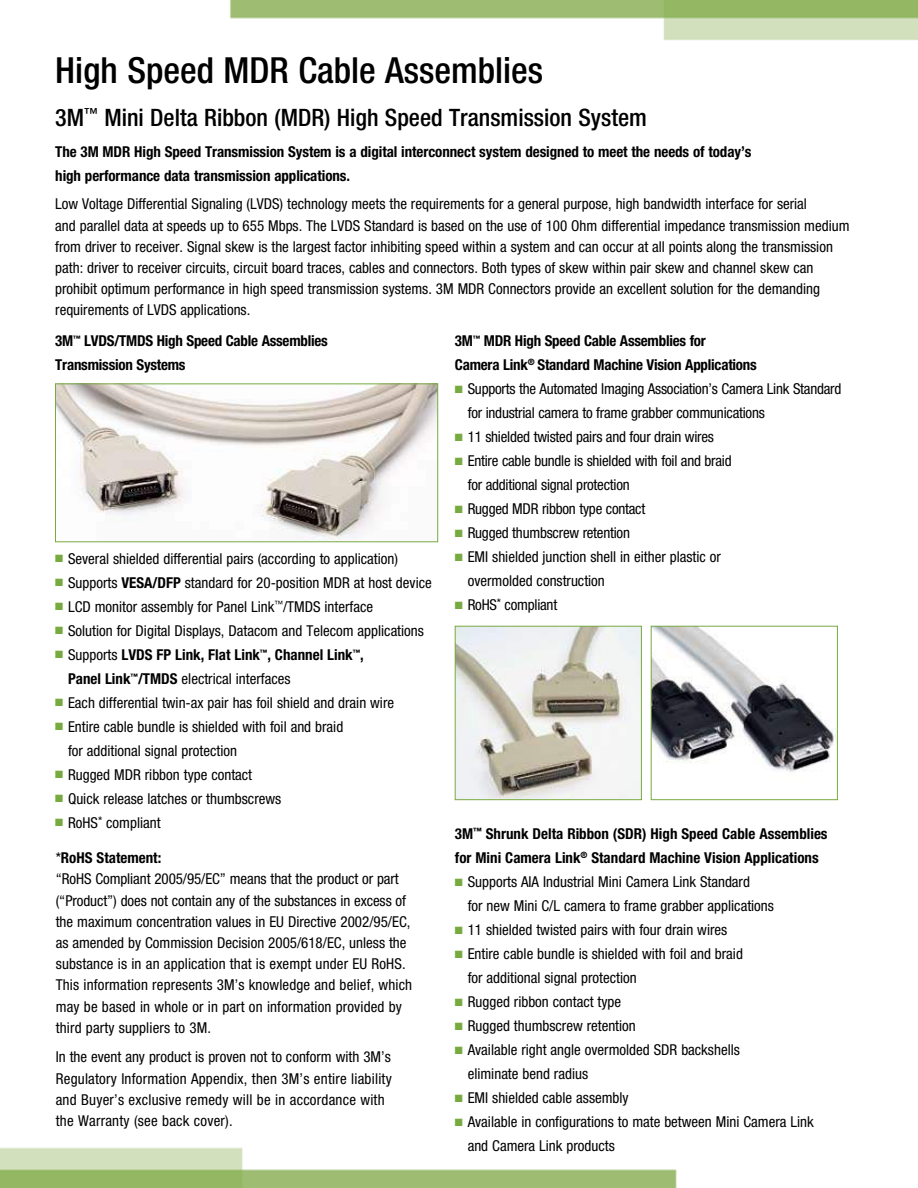
<style>
.page{position:relative;width:918px;height:1188px;background:#fff}
.page>*{position:absolute;margin:0;border:0;box-sizing:border-box;transform-origin:0 0}
.t1{font:500 condensed 36px "Helvetica Neue";color:#000}
.t2{font:500 condensed 24px "Helvetica Neue";color:#000}
.t3{font:condensed 15px/21.1px "Helvetica Neue";color:#000}
.t4{font:700 condensed 15px/24px "Helvetica Neue";letter-spacing:-.005em;color:#000}
.s1{color:#78aa42}
.s2{font-weight:700}
.s3{font-weight:400}
</style>
<div class="page">
<img style="left:230px;top:0;width:688px;height:41px">
<img style="left:0;top:1147px;width:677px;height:41px">
<img style="left:653px;top:628px;width:183px;height:144px">
<div style="left:651px;top:626px;width:187px;height:174px;border:1px solid #78aa42"></div>
<img style="left:457px;top:628px;width:183px;height:170px">
<div style="left:455px;top:626px;width:187px;height:174px;border:1px solid #78aa42"></div>
<img style="left:57px;top:386px;width:379px;height:153px">
<div style="left:55px;top:384px;width:383px;height:158px;border:1px solid #78aa42"></div>
<h1 class="t1" style="left:55px;top:57px;width:489px">High Speed MDR Cable Assemblies</h1>
<h2 class="t2" style="left:55px;top:108px;width:593px">3M<sup>™</sup> Mini Delta Ribbon (MDR) High Speed Transmission System</h2>
<p class="t4" style="left:55px;top:141px;width:698px">The 3M MDR High Speed Transmission System is a digital interconnect system designed to meet the needs of today’s high performance data transmission applications.</p>
<p class="t3" style="left:55px;top:194px;width:796px">Low Voltage Differential Signaling (LVDS) technology meets the requirements for a general purpose, high bandwidth interface for serial<br>and parallel data at speeds up to 655 Mbps. The LVDS Standard is based on the use of 100 Ohm differential impedance transmission medium from driver to receiver. Signal skew is the largest factor inhibiting speed within a system and can occur at all points along the transmission path: driver to receiver circuits, circuit board traces, cables and connectors. Both types of skew within pair skew and channel skew can prohibit optimum performance in high speed transmission systems. 3M MDR Connectors provide an excellent solution for the demanding requirements of LVDS applications.</p>
<p class="t4" style="left:455px;top:330px;width:303px">3M<sup>™</sup> MDR High Speed Cable Assemblies for<br>Camera Link<sup>®</sup> Standard Machine Vision Applications</p>
<p class="t3" style="left:468px;top:378px;width:375px;line-height:24px;text-indent:-13px"><span class="s1">■</span> Supports the Automated Imaging Association’s Camera Link Standard for industrial camera to frame grabber communications</p>
<p class="t3" style="left:455px;top:427px;width:261px"><span class="s1">■</span> 11 shielded twisted pairs and four drain wires</p>
<p class="t3" style="left:468px;top:450px;width:265px;line-height:24px;text-indent:-13px"><span class="s1">■</span> Entire cable bundle is shielded with foil and braid for additional signal protection</p>
<p class="t3" style="left:455px;top:499px;width:192px"><span class="s1">■</span> Rugged MDR ribbon type contact</p>
<p class="t3" style="left:455px;top:523px;width:177px"><span class="s1">■</span> Rugged thumbscrew retention</p>
<p class="t3" style="left:468px;top:546px;width:255px;line-height:24px;text-indent:-13px"><span class="s1">■</span> EMI shielded junction shell in either plastic or overmolded construction</p>
<p class="t3" style="left:455px;top:595px;width:104px"><span class="s1">■</span> RoHS<sup>*</sup> compliant</p>
<p class="t4" style="left:55px;top:330px;width:274px">3M<sup>™</sup> LVDS/TMDS High Speed Cable Assemblies<br>Transmission Systems</p>
<p class="t3" style="left:55px;top:549px;width:344px"><span class="s1">■</span> Several shielded differential pairs (according to application)</p>
<p class="t3" style="left:55px;top:573px;width:378px"><span class="s1">■</span> Supports <span class="s2">VESA/DFP</span> standard for 20-position MDR at host device</p>
<p class="t3" style="left:55px;top:597px;width:319px"><span class="s1">■</span> LCD monitor assembly for Panel Link<sup>™</sup>/TMDS interface</p>
<p class="t3" style="left:55px;top:621px;width:370px"><span class="s1">■</span> Solution for Digital Displays, Datacom and Telecom applications</p>
<p class="t4" style="left:68px;top:644px;width:297px;text-indent:-13px"><span class="s1">■</span> <span class="s3">Supports</span> LVDS FP Link, Flat Link<sup>™</sup>, Channel Link<sup>™</sup>,<br>Panel Link<sup>™</sup>/TMDS <span class="s3">electrical interfaces</span></p>
<p class="t3" style="left:55px;top:693px;width:340px"><span class="s1">■</span> Each differential twin-ax pair has foil shield and drain wire</p>
<p class="t3" style="left:68px;top:715px;width:277px;line-height:24px;text-indent:-13px"><span class="s1">■</span> Entire cable bundle is shielded with foil and braid for additional signal protection</p>
<p class="t3" style="left:55px;top:765px;width:198px"><span class="s1">■</span> Rugged MDR ribbon type contact</p>
<p class="t3" style="left:55px;top:789px;width:228px"><span class="s1">■</span> Quick release latches or thumbscrews</p>
<p class="t3" style="left:55px;top:813px;width:107px"><span class="s1">■</span> RoHS<sup>*</sup> compliant</p>
<p class="t3" style="left:56px;top:848px;width:358px">*<span class="s2">RoHS Statement:<br></span>“RoHS Compliant 2005/95/EC” means that the product or part (“Product”) does not contain any of the substances in excess of the maximum concentration values in EU Directive 2002/95/EC, as amended by Commission Decision 2005/618/EC, unless the substance is in an application that is exempt under EU RoHS.<br>This information represents 3M’s knowledge and belief, which may be based in whole or in part on information provided by third party suppliers to 3M.</p>
<p class="t3" style="left:56px;top:1047px;width:338px">In the event any product is proven not to conform with 3M’s Regulatory Information Appendix, then 3M’s entire liability and Buyer’s exclusive remedy will be in accordance with the Warranty (see back cover).</p>
<p class="t4" style="left:455px;top:823px;width:374px">3M<sup>™</sup> Shrunk Delta Ribbon (SDR) High Speed Cable Assemblies for Mini Camera Link<sup>®</sup> Standard Machine Vision Applications</p>
<p class="t3" style="left:468px;top:871px;width:308px;line-height:24px;text-indent:-13px"><span class="s1">■</span> Supports AIA Industrial Mini Camera Link Standard<br>for new Mini C/L camera to frame grabber applications</p>
<p class="t3" style="left:455px;top:920px;width:274px"><span class="s1">■</span> 11 shielded twisted pairs with four drain wires</p>
<p class="t3" style="left:468px;top:943px;width:277px;line-height:24px;text-indent:-13px"><span class="s1">■</span> Entire cable bundle is shielded with foil and braid for additional signal protection</p>
<p class="t3" style="left:455px;top:992px;width:168px"><span class="s1">■</span> Rugged ribbon contact type</p>
<p class="t3" style="left:455px;top:1016px;width:182px"><span class="s1">■</span> Rugged thumbscrew retention</p>
<p class="t3" style="left:468px;top:1039px;width:274px;line-height:24px;text-indent:-13px"><span class="s1">■</span> Available right angle overmolded SDR backshells eliminate bend radius</p>
<p class="t3" style="left:455px;top:1088px;width:175px"><span class="s1">■</span> EMI shielded cable assembly</p>
<p class="t3" style="left:468px;top:1111px;width:348px;line-height:24px;text-indent:-13px"><span class="s1">■</span> Available in configurations to mate between Mini Camera Link and Camera Link products</p>
</div>
